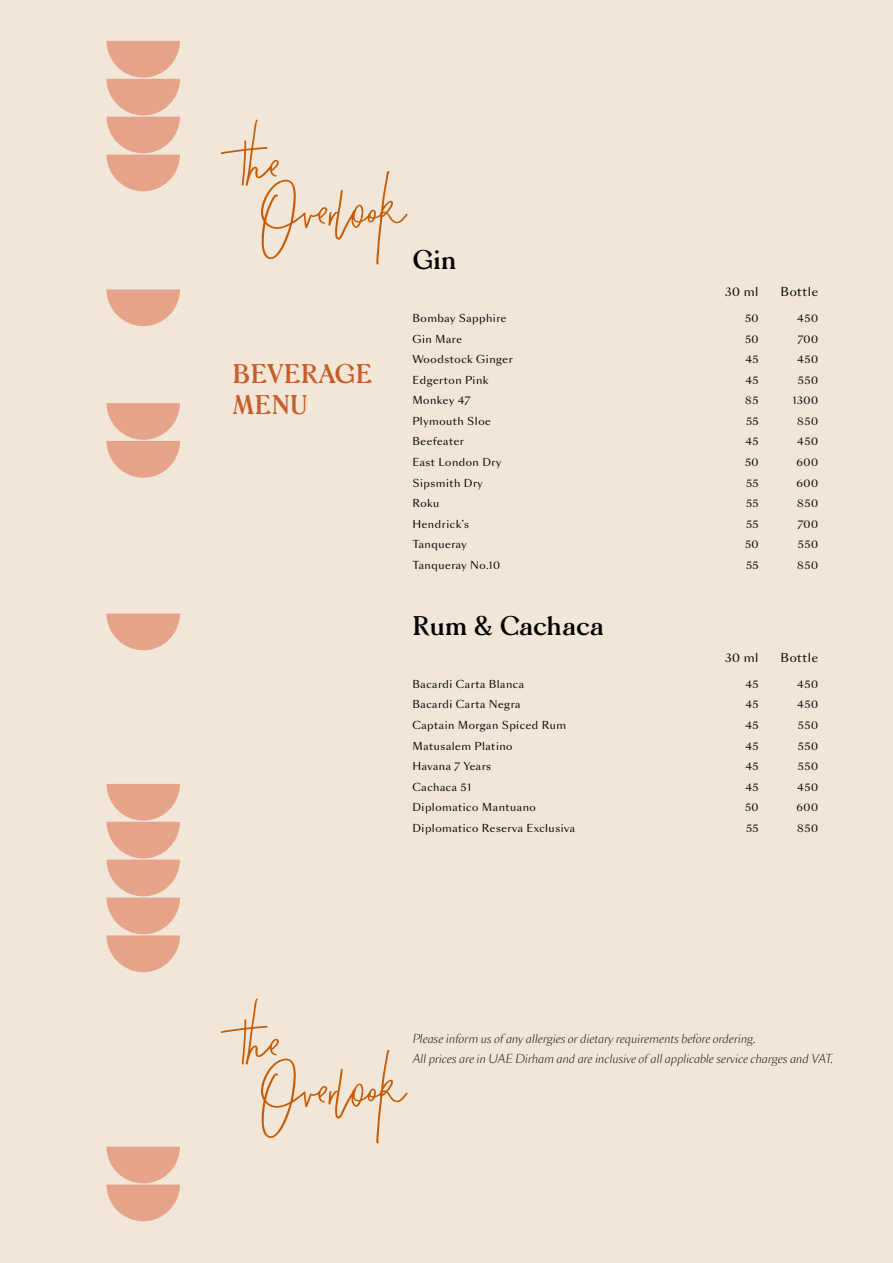
<style>
.page{position:relative;width:893px;height:1263px;background:#f2e6d8}
.page>*{position:absolute;margin:0;border:0;box-sizing:border-box;transform-origin:0 0}
.t1{font:700 25.65px "Morion";color:#000}
.t2{font:700 25.65px/30.9px "Morion";color:#c55e28}
.t3{font:italic 300 11.55px/19.4px "Sang Bleu Sans";color:#000}
.t4{font:11.55px "Sang Bleu Sans";letter-spacing:.05em;color:#000101}
.t5{font:10.35px/20.5px "Sang Bleu Sans";letter-spacing:.05em;color:#000101;text-align:justify}
</style>
<div class="page">
<svg style="left:221px;top:119px;width:187px;height:146px"></svg>
<svg style="left:221px;top:998px;width:187px;height:146px"></svg>
<svg style="left:107px;top:1147px;width:73px;height:74px"></svg>
<svg style="left:107px;top:289px;width:73px;height:37px"></svg>
<svg style="left:107px;top:613px;width:73px;height:37px"></svg>
<svg style="left:107px;top:41px;width:73px;height:150px"></svg>
<svg style="left:107px;top:784px;width:73px;height:188px"></svg>
<svg style="left:107px;top:403px;width:73px;height:75px"></svg>
<h1 class="t2" style="left:233px;top:356px;width:141px">BEVERAGE<br>MENU</h1>
<h1 class="t1" style="left:412px;top:238px;width:46px">Gin</h1>
<p class="t5" style="left:412px;top:308px;width:102px;text-align:left">Bombay Sapphire<br>Gin Mare<br>Woodstock Ginger<br>Edgerton Pink<br>Monkey 47<br>Plymouth Sloe<br>Beefeater<br>East London Dry<br>Sipsmith Dry<br>Roku<br>Hendrick’s<br>Tanqueray<br>Tanqueray No.10</p>
<h1 class="t1" style="left:412px;top:604px;width:193px">Rum &amp; Cachaca</h1>
<p class="t5" style="left:412px;top:674px;width:164px;text-align:left">Bacardi Carta Blanca<br>Bacardi Carta Negra<br>Captain Morgan Spiced Rum<br>Matusalem Platino<br>Havana 7 Years<br>Cachaca 51<br>Diplomatico Mantuano<br>Diplomatico Reserva Exclusiva</p>
<p class="t4" style="left:725px;top:284px;width:35px">30 ml</p>
<p class="t5" style="left:745px;top:308px;width:15px">50<br>50<br>45<br>45<br>85<br>55<br>45<br>50<br>55<br>55<br>55<br>50<br>55</p>
<p class="t4" style="left:781px;top:284px;width:39px">Bottle</p>
<p class="t5" style="left:793px;top:308px;width:27px;text-align:center">450<br>700<br>450<br>550<br>1300<br>850<br>450<br>600<br>600<br>850<br>700<br>550<br>850</p>
<p class="t4" style="left:725px;top:650px;width:35px">30 ml</p>
<p class="t5" style="left:745px;top:674px;width:15px">45<br>45<br>45<br>45<br>45<br>45<br>50<br>55</p>
<p class="t4" style="left:781px;top:650px;width:39px">Bottle</p>
<p class="t5" style="left:796px;top:674px;width:23px">450<br>450<br>550<br>550<br>550<br>450<br>600<br>850</p>
<p class="t3" style="left:412px;top:1030px;width:422px">Please inform us of any allergies or dietary requirements before ordering.<br>All prices are in UAE Dirham and are inclusive of all applicable service charges and VAT.</p>
</div>
